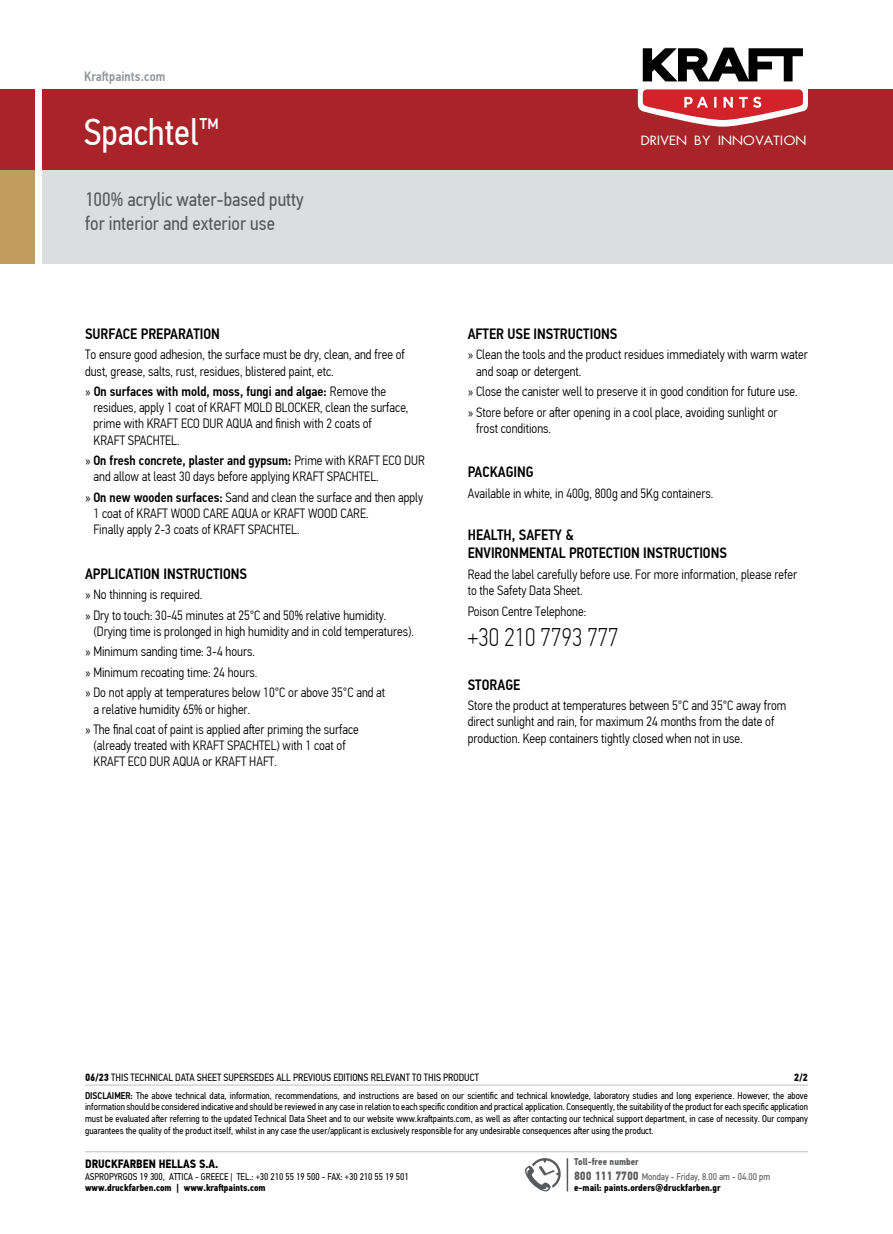
<style>
.page{position:relative;width:893px;height:1234px;background:#fff}
.page>*{position:absolute;margin:0;border:0;box-sizing:border-box;transform-origin:0 0}
.t1{font:37.5px "PF Din Text Cond Pro";color:#fff}
.t2{font:100 25.5px "PF Din Text Cond Pro";color:#000}
.t3{font:19.5px/23.4px "PF Din Text Cond Pro";color:#58595b}
.t4{font:500 15px/18px "PF Din Text Cond Pro";color:#000}
.t5{font:300 13.5px/16.2px "PF Din Text Cond Pro";color:#000}
.t6{font:13.5px "UB Future";color:#fff;scale:1.1 1}
.t7{font:500 13.5px "PF Din Text Cond Pro";letter-spacing:.01em;color:#939598}
.t8{font:700 12px "PF Din Text Cond Pro";color:#000}
.t9{font:10.5px "PF Din Text Cond Pro";color:#000}
.t10{font:700 10.5px "PF Din Text Cond Pro";color:#000}
.t11{font:9.75px/11.7px "PF Din Text Cond Pro";color:#000}
.t12{font:700 9.75px/11.7px "PF Din Text Cond Pro";color:#000}
.t13{font:700 9.75px "PF Din Text Cond Pro";color:#58595b}
.s1{font-weight:500}
.s2{font-weight:700}
.s3{font-size:12px;color:#58595b}
.s4{font-weight:400;color:#58595b}
</style>
<div class="page">
<div style="left:43px;top:89px;width:850px;height:81px;background:#a82428"></div>
<div style="left:0;top:89px;width:34px;height:81px;background:#a82428"></div>
<svg style="left:638px;top:47px;width:170px;height:80px"></svg>
<div style="left:43px;top:170px;width:850px;height:94px;background:#dcddde"></div>
<div style="left:0;top:170px;width:34px;height:94px;background:#c19c5c"></div>
<hr style="left:85px;top:1151px;width:723px;height:1px;background:#bcbec0">
<svg style="left:525px;top:1158px;width:36px;height:34px"></svg>
<hr style="left:567px;top:1157px;width:1px;height:34px;background:#58595b">
<hr style="left:85px;top:1084px;width:723px;height:1px;background:#bcbec0">
<p class="t7" style="left:84px;top:69px;width:83px">Kraftpaints.com</p>
<p class="t1" style="left:84px;top:109px;width:137px">Spachtel<sup>™</sup></p>
<p class="t3" style="left:85px;top:188px;width:220px">100% acrylic water-based putty for interior and exterior use</p>
<p class="t4" style="left:85px;top:325px;width:136px">SURFACE PREPARATION</p>
<p class="t5" style="left:85px;top:346px;width:321px">To ensure good adhesion, the surface must be dry, clean, and free of dust, grease, salts, rust, residues, blistered paint, etc.</p>
<p class="t5" style="left:94px;top:383px;width:316px;text-indent:-9px">» <span class="s1">On surfaces with mold, moss, fungi and algae:</span> Remove the residues, apply 1 coat of KRAFT MOLD BLOCKER, clean the surface, prime with KRAFT ECO DUR AQUA and finish with 2 coats of<br>KRAFT SPACHTEL.</p>
<p class="t5" style="left:94px;top:452px;width:333px;text-indent:-9px">» <span class="s1">On fresh concrete, plaster and gypsum:</span> Prime with KRAFT ECO DUR and allow at least 30 days before applying KRAFT SPACHTEL.</p>
<p class="t5" style="left:94px;top:489px;width:331px;text-indent:-9px">» <span class="s1">On new wooden surfaces:</span> Sand and clean the surface and then apply<br>1 coat of KRAFT WOOD CARE AQUA or KRAFT WOOD CARE.<br>Finally apply 2-3 coats of KRAFT SPACHTEL.</p>
<p class="t4" style="left:85px;top:564px;width:164px">APPLICATION INSTRUCTIONS</p>
<p class="t5" style="left:85px;top:586px;width:119px">» No thinning is required.</p>
<p class="t5" style="left:94px;top:607px;width:322px;text-indent:-9px">» Dry to touch: 30-45 minutes at 25°C and 50% relative humidity. (Drying time is prolonged in high humidity and in cold temperatures).</p>
<p class="t5" style="left:85px;top:643px;width:172px">» Minimum sanding time: 3-4 hours.</p>
<p class="t5" style="left:85px;top:664px;width:174px">» Minimum recoating time: 24 hours.</p>
<p class="t5" style="left:94px;top:684px;width:293px;text-indent:-9px">» Do not apply at temperatures below 10°C or above 35°C and at a relative humidity 65% or higher.</p>
<p class="t5" style="left:94px;top:721px;width:267px;text-indent:-9px">» The final coat of paint is applied after priming the surface (already treated with KRAFT SPACHTEL) with 1 coat of<br>KRAFT ECO DUR AQUA or KRAFT HAFT.</p>
<p class="t6" style="left:640px;top:133px;width:152px">DRIVEN BY INNOVATION</p>
<p class="t4" style="left:468px;top:325px;width:151px">AFTER USE INSTRUCTIONS</p>
<p class="t5" style="left:476px;top:346px;width:333px;text-indent:-9px">» Clean the tools and the product residues immediately with warm water and soap or detergent.</p>
<p class="t5" style="left:468px;top:383px;width:331px">» Close the canister well to preserve it in good condition for future use.</p>
<p class="t5" style="left:476px;top:404px;width:303px;text-indent:-9px">» Store before or after opening in a cool place, avoiding sunlight or frost conditions.</p>
<p class="t4" style="left:468px;top:463px;width:67px">PACKAGING</p>
<p class="t5" style="left:468px;top:485px;width:247px">Available in white, in 400g, 800g and 5Kg containers.</p>
<p class="t4" style="left:468px;top:526px;width:261px">HEALTH, SAFETY &amp;<br>ENVIRONMENTAL PROTECTION INSTRUCTIONS</p>
<p class="t5" style="left:468px;top:566px;width:331px">Read the label carefully before use. For more information, please refer to the Safety Data Sheet.</p>
<p class="t5" style="left:468px;top:603px;width:120px">Poison Centre Telephone:</p>
<p class="t2" style="left:468px;top:622px;width:152px">+30 210 7793 777</p>
<p class="t4" style="left:468px;top:675px;width:54px">STORAGE</p>
<p class="t5" style="left:468px;top:697px;width:320px">Store the product at temperatures between 5°C and 35°C away from direct sunlight and rain, for maximum 24 months from the date of production. Keep containers tightly closed when not in use.</p>
<p class="t9" style="left:85px;top:1070px;width:395px"><span class="s2">06/23</span> ΤHIS TECHNICAL DATA SHEET SUPERSEDES ALL PREVIOUS EDITIONS RELEVANT TO THIS PRODUCT</p>
<p class="t10" style="left:794px;top:1070px;width:15px">2/2</p>
<p class="t11" style="left:85px;top:1089px;width:724px;text-align:justify"><span class="s1">DISCLAIMER:</span> The above technical data, information, recommendations, and instructions are based on our scientific and technical knowledge, laboratory studies and long experience. However, the above information should be considered indicative and should be reviewed in any case in relation to each specific condition and practical application. Consequently, the suitability of the product for each specific application must be evaluated after referring to the updated Technical Data Sheet and to our website www.kraftpaints.com, as well as after contacting our technical support department, in case of necessity. Our company guarantees the quality of the product itself, whilst in any case the user/applicant is exclusively responsible for any undesirable consequences after using the product.</p>
<p class="t8" style="left:85px;top:1156px;width:135px">DRUCKFARBEN HELLAS S.A.</p>
<p class="t11" style="left:85px;top:1170px;width:325px">ASPROPYRGOS 19 300, ATTICA - GREECE | TEL.: +30 210 55 19 500 - FAX: +30 210 55 19 501 <span class="s2">www.druckfarben.com | www.kraftpaints.com</span></p>
<p class="t13" style="left:574px;top:1155px;width:66px">Toll-free number</p>
<p class="t12" style="left:574px;top:1170px;width:198px"><span class="s3">800 111 7700</span> <span class="s4">Monday - Friday, 8.00 am - 04.00 pm </span>e-mail: paints.orders@druckfarben.gr</p>
</div>
